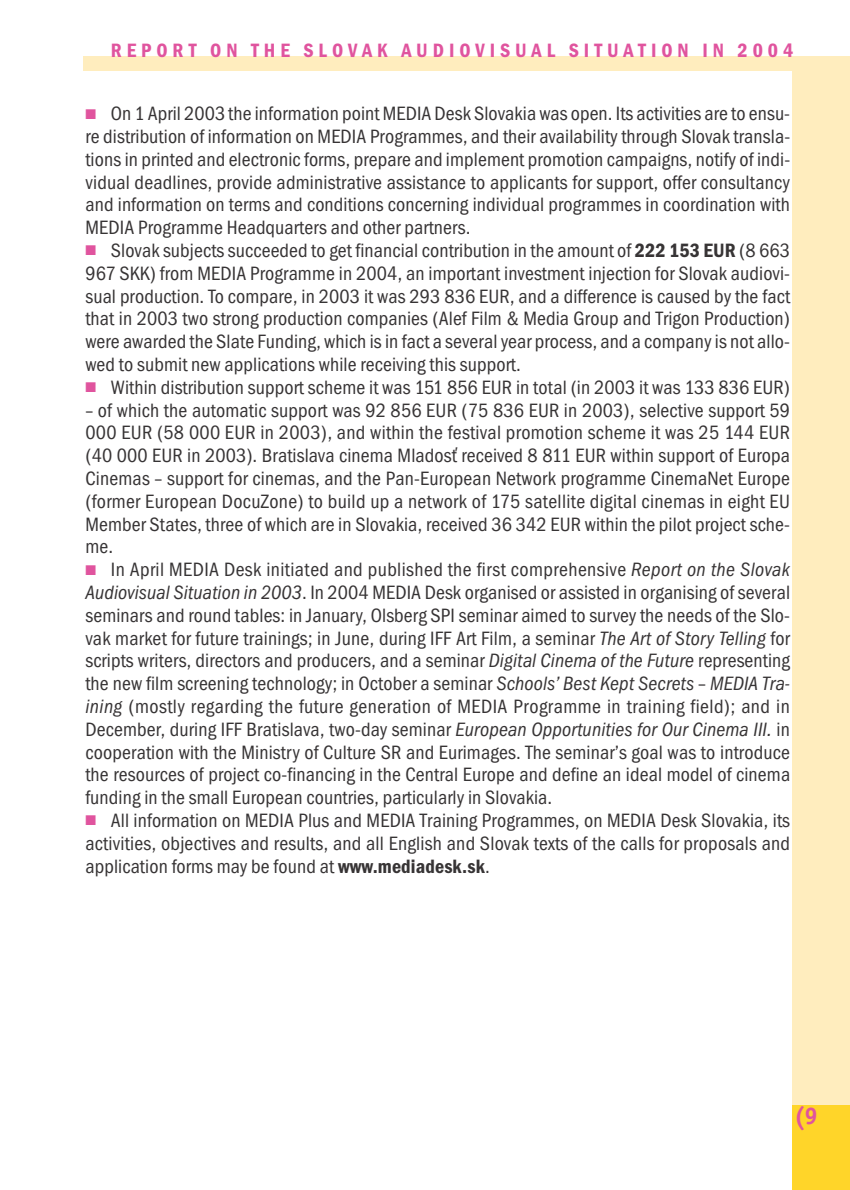
<style>
.page{position:relative;width:850px;height:1190px;background:#fff}
.page>*{position:absolute;margin:0;border:0;box-sizing:border-box;transform-origin:0 0}
.t1{font:700 24px "Officina San Itc TCE";color:#e0549e}
.t2{font:condensed 20px/22.8px "Franklin Gothic Itc TCE";letter-spacing:.005em;color:#373435;text-align:justify}
.t3{font:600 condensed 20px "Franklin Gothic Itc TCE";letter-spacing:.245em;color:#e0549e}
.s1{color:#e0549e}
.s2{font-weight:600}
.s3{font-style:italic}
</style>
<div class="page">
<div style="left:83px;top:57px;width:715px;height:14px;background:#ffedbe"></div>
<div style="left:792px;top:57px;width:58px;height:1133px;background:#ffedbe"></div>
<div style="left:792px;top:1106px;width:58px;height:84px;background:#ffd529"></div>
<p class="t3" style="left:111px;top:42px;width:684px">REPORT ON THE SLOVAK AUDIOVISUAL SITUATION IN 2004</p>
<p class="t2" style="left:85px;top:104px;width:706px"><span class="s1">■</span> On 1 April 2003 the information point MEDIA Desk Slovakia was open. Its activities are to ensu&shy;re distribution of information on MEDIA Programmes, and their availability through Slovak transla&shy;tions in printed and electronic forms, prepare and implement promotion campaigns, notify of indi&shy;vidual deadlines, provide administrative assistance to applicants for support, offer consultancy and information on terms and conditions concerning individual programmes in coordination with MEDIA Programme Headquarters and other partners.</p>
<p class="t2" style="left:85px;top:241px;width:706px"><span class="s1">■</span> Slovak subjects succeeded to get financial contribution in the amount of <span class="s2">222 153 EUR</span> (8 663<br>967 SKK) from MEDIA Programme in 2004, an important investment injection for Slovak audiovi&shy;sual production. To compare, in 2003 it was 293 836 EUR, and a difference is caused by the fact that in 2003 two strong production companies (Alef Film &amp; Media Group and Trigon Production) were awarded the Slate Funding, which is in fact a several year process, and a company is not allo&shy;wed to submit new applications while receiving this support.</p>
<p class="t2" style="left:85px;top:378px;width:706px"><span class="s1">■</span> Within distribution support scheme it was 151 856 EUR in total (in 2003 it was 133 836 EUR)</p>
<p class="t2" style="left:85px;top:400px;width:706px">– of which the automatic support was 92 856 EUR (75 836 EUR in 2003), selective support 59<br>000 EUR (58 000 EUR in 2003), and within the festival promotion scheme it was 25 144 EUR (40 000 EUR in 2003). Bratislava cinema Mladosť received 8 811 EUR within support of Europa Cinemas – support for cinemas, and the Pan-European Network programme CinemaNet Europe (former European DocuZone) to build up a network of 175 satellite digital cinemas in eight EU Member States, three of which are in Slovakia, received 36 342 EUR within the pilot project sche&shy;me.</p>
<p class="t2" style="left:85px;top:560px;width:706px"><span class="s1">■</span> In April MEDIA Desk initiated and published the first comprehensive <span class="s3">Report on the Slovak Audiovisual Situation in 2003</span>. In 2004 MEDIA Desk organised or assisted in organising of several seminars and round tables: in January, Olsberg SPI seminar aimed to survey the needs of the Slo&shy;vak market for future trainings; in June, during IFF Art Film, a seminar <span class="s3">The Art of Story Telling</span> for scripts writers, directors and producers, and a seminar <span class="s3">Digital Cinema of the Future</span> representing the new film screening technology; in October a seminar <span class="s3">Schools’ Best Kept Secrets</span> – <span class="s3">MEDIA Tra&shy;ining</span> (mostly regarding the future generation of MEDIA Programme in training field); and in December, during IFF Bratislava, two-day seminar <span class="s3">European Opportunities for Our Cinema III.</span> in cooperation with the Ministry of Culture SR and Eurimages. The seminar’s goal was to introduce the resources of project co-financing in the Central Europe and define an ideal model of cinema funding in the small European countries, particularly in Slovakia.</p>
<p class="t2" style="left:85px;top:811px;width:706px"><span class="s1">■</span> All information on MEDIA Plus and MEDIA Training Programmes, on MEDIA Desk Slovakia, its activities, objectives and results, and all English and Slovak texts of the calls for proposals and application forms may be found at <span class="s2">www.mediadesk.sk</span>.</p>
<p class="t1" style="left:794px;top:1100px;width:25px">(9</p>
</div>
